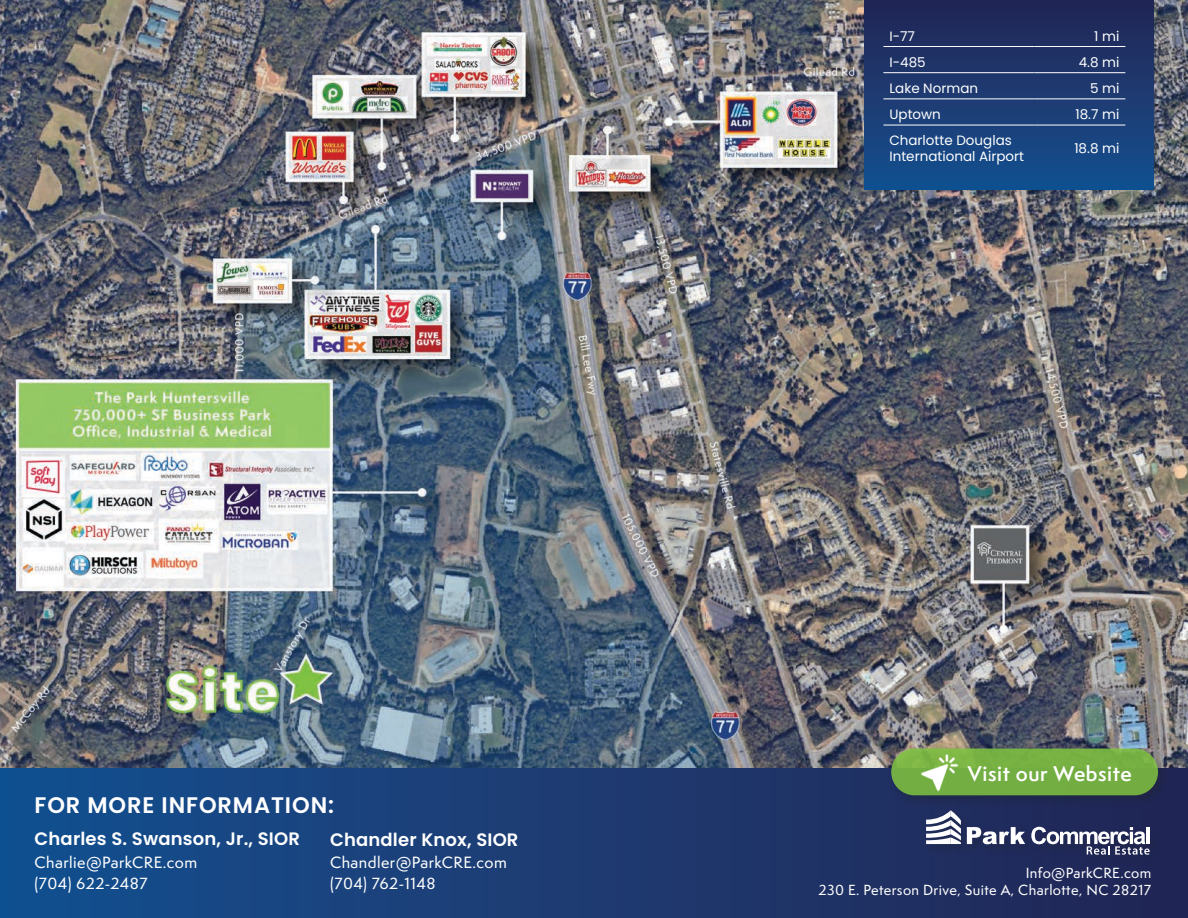
<style>
.page{position:relative;width:1188px;height:918px;background:#fff}
.page>*{position:absolute;margin:0;border:0;box-sizing:border-box;transform-origin:0 0}
.t1{font:600 22.5px "Poppins";letter-spacing:.04em;color:#fff}
.t2{font:600 19.5px "Semplicita Pro";letter-spacing:.03em;color:#fff}
.t3{font:600 18px "Poppins";letter-spacing:.01em;color:#fff}
.t4{font:500 15px "Semplicita Pro";letter-spacing:.03em;color:#fff}
.t5{font:13.5px "Poppins";color:#fff}
.t6{font:500 13.5px "Semplicita Pro";letter-spacing:.03em;color:#fff}
</style>
<div class="page">
<img style="left:0;top:0;width:1188px;height:768px">
<div style="left:864px;top:0;width:289px;height:190px;background:linear-gradient(to bottom,#232553,#165191)"></div>
<hr style="left:883px;top:46px;width:152px;height:1px;background:#fff">
<hr style="left:1035px;top:46px;width:90px;height:1px;background:#fff">
<hr style="left:883px;top:72px;width:152px;height:1px;background:#fff">
<hr style="left:1035px;top:72px;width:90px;height:1px;background:#fff">
<hr style="left:883px;top:98px;width:152px;height:1px;background:#fff">
<hr style="left:1035px;top:98px;width:90px;height:1px;background:#fff">
<hr style="left:883px;top:125px;width:152px;height:1px;background:#fff">
<hr style="left:1035px;top:125px;width:90px;height:1px;background:#fff">
<div style="left:0;top:768px;width:1188px;height:150px;background:linear-gradient(to right,#145090,#232553)"></div>
<div style="left:923px;top:808px;width:239px;height:59px;background:#1f2a5a"></div>
<svg style="left:967px;top:827px;width:58px;height:17px"></svg>
<svg style="left:1031px;top:827px;width:119px;height:28px"></svg>
<svg style="left:926px;top:810px;width:35px;height:34px"></svg>
<div style="left:888px;top:745px;width:283px;height:63px;background:#231f20;opacity:.35"></div>
<div style="left:891px;top:749px;width:267px;height:46px;background:#73ae42;border-radius:23px"></div>
<img style="left:920px;top:753px;width:39px;height:39px">
<p class="t1" style="left:35px;top:792px;width:301px">FOR MORE INFORMATION:</p>
<p class="t3" style="left:35px;top:828px;width:267px">Charles S. Swanson, Jr., SIOR</p>
<p class="t4" style="left:35px;top:852px;width:164px">Charlie@ParkCRE.com</p>
<p class="t4" style="left:35px;top:873px;width:115px">(704) 622-2487</p>
<p class="t3" style="left:330px;top:830px;width:190px">Chandler Knox, SIOR</p>
<p class="t4" style="left:330px;top:852px;width:178px">Chandler@ParkCRE.com</p>
<p class="t4" style="left:330px;top:873px;width:107px">(704) 762-1148</p>
<p class="t5" style="left:889px;top:28px;width:27px">I-77</p>
<p class="t5" style="left:1094px;top:28px;width:27px">1 mi</p>
<p class="t5" style="left:889px;top:54px;width:38px">I-485</p>
<p class="t5" style="left:1079px;top:54px;width:42px">4.8 mi</p>
<p class="t5" style="left:889px;top:80px;width:90px">Lake Norman</p>
<p class="t5" style="left:1090px;top:80px;width:31px">5 mi</p>
<p class="t5" style="left:889px;top:106px;width:53px">Uptown</p>
<p class="t5" style="left:1075px;top:106px;width:45px">18.7 mi</p>
<p class="t5" style="left:889px;top:133px;width:124px">Charlotte Douglas</p>
<p class="t5" style="left:889px;top:149px;width:136px">International Airport</p>
<p class="t5" style="left:1074px;top:141px;width:47px">18.8 mi</p>
<p class="t2" style="left:968px;top:759px;width:165px">Visit our Website</p>
<p class="t6" style="left:1026px;top:864px;width:127px">Info@ParkCRE.com</p>
<p class="t6" style="left:818px;top:880px;width:334px">230 E. Peterson Drive, Suite A, Charlotte, NC 28217</p>
</div>
